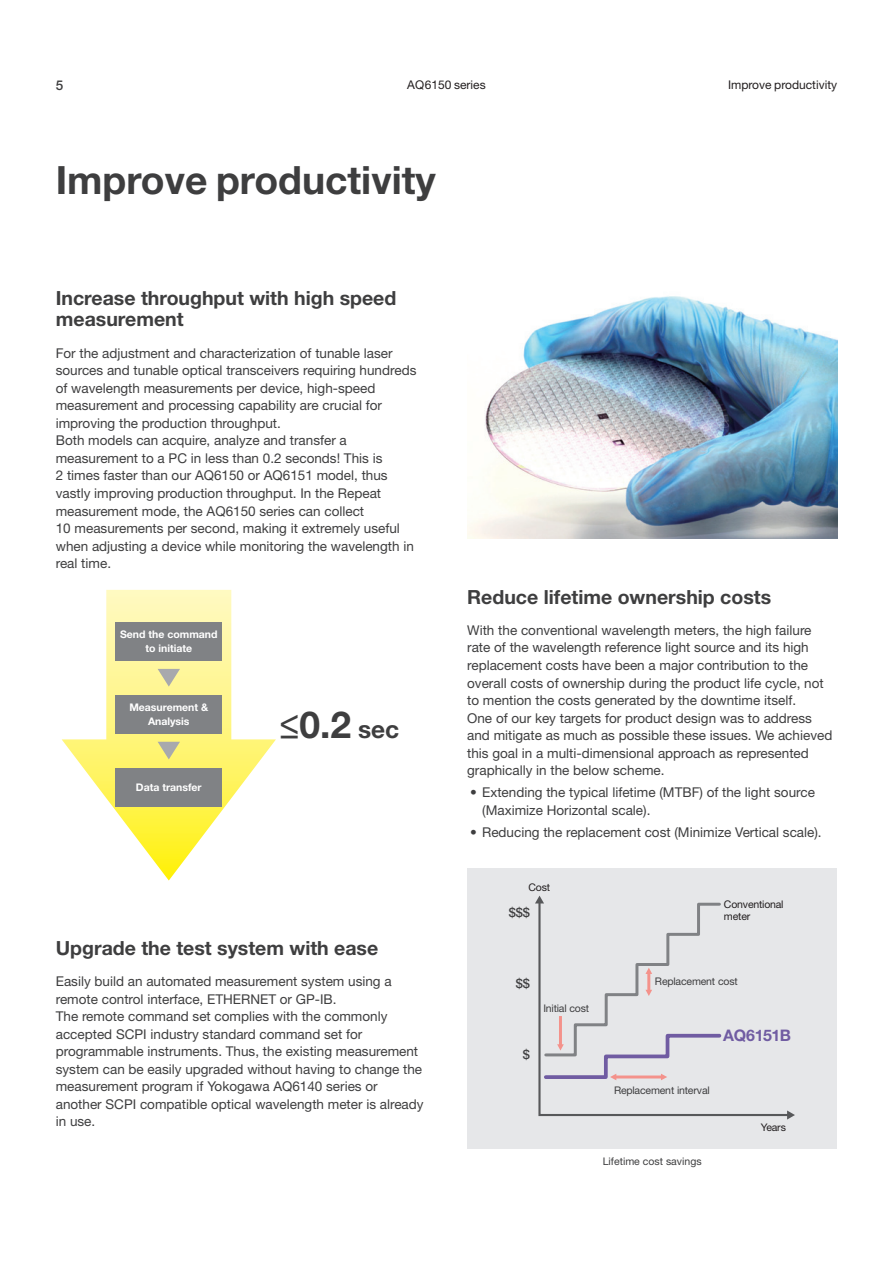
<style>
.page{position:relative;width:893px;height:1263px;background:#fff}
.page>*{position:absolute;margin:0;border:0;box-sizing:border-box;transform-origin:0 0}
.title_26pt___26pt{font:700 39px "Helvetica Neue LT Std";color:#3e3e3f}
.t1{font:700 37.2px "Helvetica Neue LT Std";color:#3e3e3f}
.H_1_-_13pt___14pt{font:700 19.5px/21px "Helvetica Neue LT Std";color:#3e3e3f}
.t2{font:700 15.9px "Helvetica Neue LT Std";letter-spacing:-.02em;color:#705ca2}
.body{font:13.5px/17.5px "Helvetica Neue LT Std";color:#3e3e3f}
.t3{font:500 13.5px "Helvetica Neue LT Std";color:#3e3e3f}
.t4{font:500 12.75px "Helvetica Neue LT Std";color:#3e3e3f}
.index_E{font:12px "Helvetica Neue LT Std";color:#231f20}
.t5{font:10.5px "Helvetica Neue LT Std";letter-spacing:-.015em;color:#3e3e3f}
.t6{font:700 10.5px/13.6px "Helvetica Neue LT Std";color:#fff;text-align:center}
.t7{font:10.5px/12px "Helvetica Neue LT Std";letter-spacing:-.015em;color:#231f20}
.s1{font-size:24.45px}
</style>
<div class="page">
<div style="left:467px;top:868px;width:370px;height:281px;background:#e6e7e9"></div>
<svg style="left:538px;top:1081px;width:249px;height:36px"></svg>
<svg style="left:535px;top:895px;width:187px;height:186px"></svg>
<svg style="left:787px;top:1110px;width:8px;height:9px"></svg>
<svg style="left:62px;top:590px;width:214px;height:290px"></svg>
<div style="left:116px;top:622px;width:106px;height:38px;background:#808285"></div>
<div style="left:116px;top:695px;width:106px;height:38px;background:#808285"></div>
<div style="left:116px;top:768px;width:106px;height:38px;background:#808285"></div>
<svg style="left:158px;top:669px;width:22px;height:18px"></svg>
<svg style="left:158px;top:742px;width:22px;height:17px"></svg>
<img style="left:467px;top:296px;width:370px;height:242px">
<p class="t3" style="left:56px;top:78px;width:9px">5</p>
<p class="index_E" style="left:407px;top:78px;width:80px">AQ6150 series</p>
<p class="title_26pt___26pt" style="left:56px;top:156px;width:381px">Improve productivity</p>
<p class="H_1_-_13pt___14pt" style="left:56px;top:287px;width:342px">Increase throughput with high speed measurement</p>
<p class="body" style="left:56px;top:344px;width:362px">For the adjustment and characterization of tunable laser sources and tunable optical transceivers requiring hundreds of wavelength measurements per device, high-speed measurement and processing capability are crucial for improving the production throughput.</p>
<p class="body" style="left:56px;top:431px;width:360px">Both models can acquire, analyze and transfer a measurement to a PC in less than 0.2 seconds! This is<br>2 times faster than our AQ6150 or AQ6151 model, thus vastly improving production throughput. In the Repeat measurement mode, the AQ6150 series can collect<br>10 measurements per second, making it extremely useful when adjusting a device while monitoring the wavelength in real time.</p>
<p class="index_E" style="left:728px;top:78px;width:111px">Improve productivity</p>
<p class="t6" style="left:120px;top:627px;width:99px">Send the command</p>
<p class="t6" style="left:145px;top:641px;width:48px">to initiate</p>
<p class="t6" style="left:129px;top:700px;width:80px">Measurement &amp;<br>Analysis</p>
<p class="t6" style="left:136px;top:780px;width:67px">Data transfer</p>
<p class="t1" style="left:279px;top:702px;width:122px">≤0.2 <span class="s1">sec</span></p>
<p class="H_1_-_13pt___14pt" style="left:56px;top:937px;width:324px">Upgrade the test system with ease</p>
<p class="body" style="left:56px;top:972px;width:337px">Easily build an automated measurement system using a remote control interface, ETHERNET or GP-IB.</p>
<p class="body" style="left:56px;top:1007px;width:369px">The remote command set complies with the commonly accepted SCPI industry standard command set for programmable instruments. Thus, the existing measurement system can be easily upgraded without having to change the measurement program if Yokogawa AQ6140 series or another SCPI compatible optical wavelength meter is already in use.</p>
<p class="H_1_-_13pt___14pt" style="left:467px;top:586px;width:305px">Reduce lifetime ownership costs</p>
<p class="body" style="left:467px;top:621px;width:358px">With the conventional wavelength meters, the high failure rate of the wavelength reference light source and its high replacement costs have been a major contribution to the overall costs of ownership during the product life cycle, not to mention the costs generated by the downtime itself.</p>
<p class="body" style="left:467px;top:709px;width:367px">One of our key targets for product design was to address and mitigate as much as possible these issues. We achieved this goal in a multi-dimensional approach as represented graphically in the below scheme.</p>
<p class="body" style="left:482px;top:783px;width:334px;text-indent:-12px">• Extending the typical lifetime (MTBF) of the light source (Maximize Horizontal scale).</p>
<p class="body" style="left:470px;top:823px;width:353px">• Reducing the replacement cost (Minimize Vertical scale).</p>
<p class="t7" style="left:528px;top:881px;width:23px">Cost</p>
<p class="t4" style="left:509px;top:905px;width:23px">$$$</p>
<p class="t7" style="left:724px;top:898px;width:61px">Conventional meter</p>
<p class="t4" style="left:516px;top:976px;width:16px">$$</p>
<p class="t5" style="left:543px;top:1002px;width:47px">Initial cost</p>
<p class="t4" style="left:523px;top:1047px;width:9px">$</p>
<p class="t5" style="left:655px;top:975px;width:84px">Replacement cost</p>
<p class="t2" style="left:723px;top:1025px;width:69px">AQ6151B</p>
<p class="t5" style="left:614px;top:1084px;width:97px">Replacement interval</p>
<p class="t5" style="left:603px;top:1155px;width:100px">Lifetime cost savings</p>
<p class="t7" style="left:761px;top:1121px;width:27px">Years</p>
</div>
